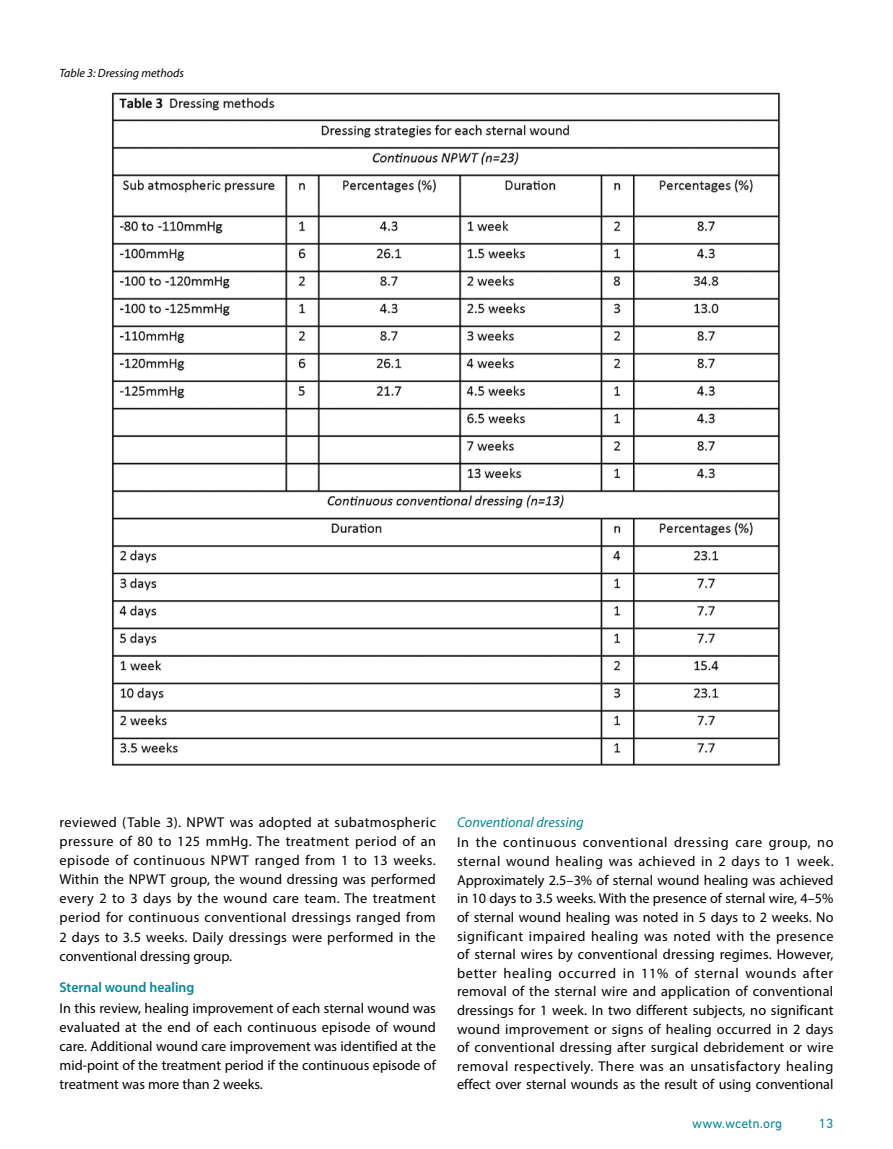
<style>
.page{position:relative;width:893px;height:1149px;background:#fff}
.page>*{position:absolute;margin:0;border:0;box-sizing:border-box;transform-origin:0 0}
.t1{font:14.25px/18.6px "Myriad Pro";color:#000;text-align:justify}
.t2{font:italic 14.25px "Myriad Pro";color:#008a97}
.t3{font:600 14.25px "Myriad Pro";color:#008a97}
.t4{font:13.5px "DIN Next LT Pro";color:#008a97}
.t5{font:italic 12px "Myriad Pro";color:#000}
</style>
<div class="page">
<img style="left:111px;top:92px;width:670px;height:674px">
<p class="t5" style="left:60px;top:66px;width:126px">Table 3: Dressing methods</p>
<p class="t1" style="left:60px;top:812px;width:378px;line-height:19px">reviewed (Table 3). NPWT was adopted at subatmospheric pressure of 80 to 125 mmHg. The treatment period of an episode of continuous NPWT ranged from 1 to 13 weeks.<br>Within the NPWT group, the wound dressing was performed every 2 to 3 days by the wound care team. The treatment period for continuous conventional dressings ranged from 2 days to 3.5 weeks. Daily dressings were performed in the conventional dressing group.</p>
<p class="t3" style="left:60px;top:977px;width:136px">Sternal wound healing</p>
<p class="t1" style="left:60px;top:998px;width:378px;line-height:19px">In this review, healing improvement of each sternal wound was evaluated at the end of each continuous episode of wound care. Additional wound care improvement was identified at the mid-point of the treatment period if the continuous episode of treatment was more than 2 weeks.</p>
<p class="t2" style="left:457px;top:812px;width:128px">Conventional dressing</p>
<p class="t1" style="left:457px;top:832px;width:378px">In the continuous conventional dressing care group, no sternal wound healing was achieved in 2 days to 1 week.<br>Approximately 2.5–3% of sternal wound healing was achieved in 10 days to 3.5 weeks. With the presence of sternal wire, 4–5% of sternal wound healing was noted in 5 days to 2 weeks. No significant impaired healing was noted with the presence of sternal wires by conventional dressing regimes. However, better healing occurred in 11% of sternal wounds after removal of the sternal wire and application of conventional dressings for 1 week. In two different subjects, no significant wound improvement or signs of healing occurred in 2 days of conventional dressing after surgical debridement or wire removal respectively. There was an unsatisfactory healing effect over sternal wounds as the result of using conventional</p>
<p class="t4" style="left:692px;top:1114px;width:92px">www.wcetn.org</p>
<p class="t4" style="left:819px;top:1114px;width:16px">13</p>
</div>
